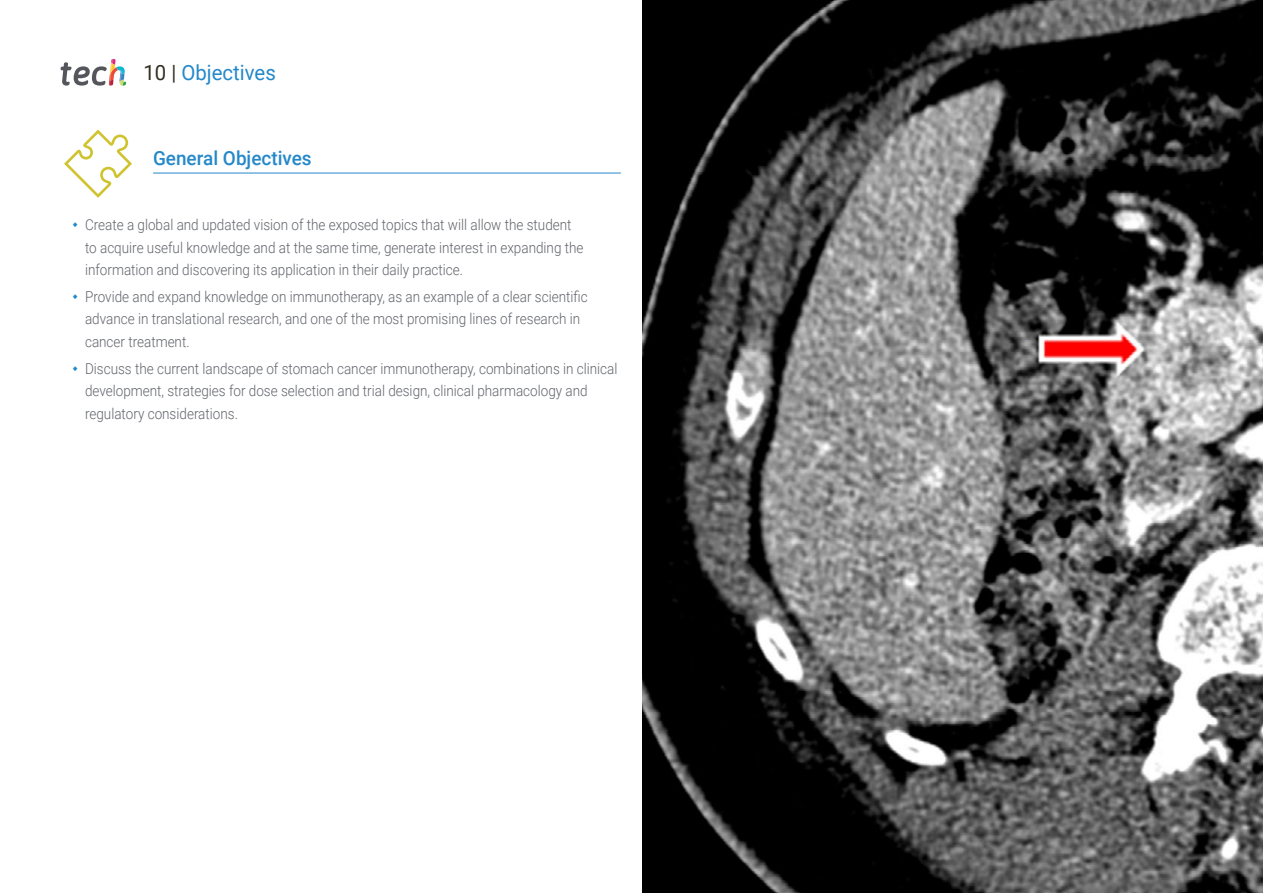
<style>
.page{position:relative;width:1263px;height:893px;background:#fff}
.page>*{position:absolute;margin:0;border:0;box-sizing:border-box;transform-origin:0 0}
.t1{font:21px "Roboto";color:#2488c9}
.t2{font:500 19.5px "Roboto";color:#2488c9}
.t3{font:300 15px/22.5px "Roboto";color:#61646a;scale:.9 1}
.s1{color:#312e20}
</style>
<div class="page">
<hr style="left:153px;top:173px;width:468px;height:1px;background:#2488c9">
<svg style="left:64px;top:130px;width:68px;height:68px"></svg>
<img style="left:642px;top:0;width:621px;height:893px">
<svg style="left:61px;top:59px;width:65px;height:27px"></svg>
<h1 class="t1" style="left:144px;top:57px;width:134px"><span class="s1">10 |</span> Objectives</h1>
<h2 class="t2" style="left:153px;top:144px;width:160px">General Objectives</h2>
<p class="t3" style="left:85px;top:213px;width:555px">Create a global and updated vision of the exposed topics that will allow the student to acquire useful knowledge and at the same time, generate interest in expanding the information and discovering its application in their daily practice.</p>
<p class="t3" style="left:85px;top:285px;width:560px">Provide and expand knowledge on immunotherapy, as an example of a clear scientific advance in translational research, and one of the most promising lines of research in cancer treatment.</p>
<p class="t3" style="left:85px;top:356px;width:593px">Discuss the current landscape of stomach cancer immunotherapy, combinations in clinical development, strategies for dose selection and trial design, clinical pharmacology and regulatory considerations.</p>
</div>
